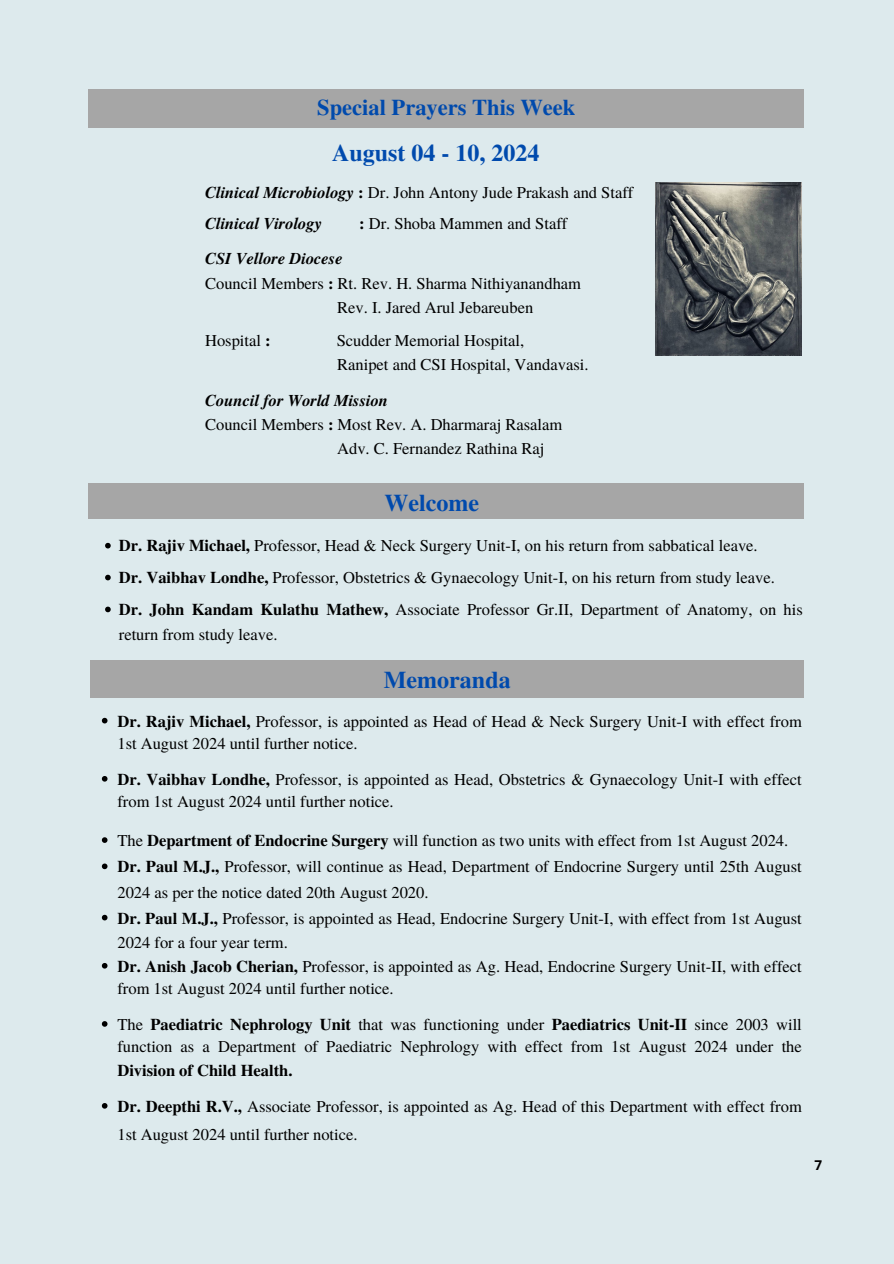
<style>
.page{position:relative;width:894px;height:1264px;background:#fff}
.page>*{position:absolute;margin:0;border:0;box-sizing:border-box;transform-origin:0 0}
.t1{font:700 24px "Te X Gyre Termes";color:#004aad}
.t2{font:700 22.5px "Te X Gyre Termes";color:#004aad}
.t3{font:16.5px/22.5px "Te X Gyre Termes";color:#000}
.t4{font:italic 700 16.5px "Te X Gyre Termes";color:#000}
.t5{font:700 13.5px "Open Sans";color:#000}
.s1{font-weight:700;font-style:italic}
.s2{font-weight:700}
</style>
<div class="page">
<div style="left:0;top:0;width:893px;height:1263px;background:#ddeaed"></div>
<div style="left:88px;top:89px;width:716px;height:39px;background:#a6a6a6"></div>
<img style="left:655px;top:182px;width:146px;height:173px">
<div style="left:88px;top:483px;width:716px;height:36px;background:#a6a6a6"></div>
<svg style="left:105px;top:543px;width:6px;height:5px"></svg>
<svg style="left:105px;top:574px;width:6px;height:6px"></svg>
<svg style="left:105px;top:606px;width:6px;height:6px"></svg>
<div style="left:90px;top:660px;width:714px;height:37px;background:#a6a6a6"></div>
<svg style="left:102px;top:717px;width:5px;height:6px"></svg>
<svg style="left:102px;top:776px;width:5px;height:5px"></svg>
<svg style="left:102px;top:837px;width:5px;height:5px"></svg>
<svg style="left:102px;top:863px;width:5px;height:6px"></svg>
<svg style="left:102px;top:914px;width:5px;height:6px"></svg>
<svg style="left:102px;top:963px;width:5px;height:5px"></svg>
<svg style="left:102px;top:1021px;width:5px;height:5px"></svg>
<svg style="left:102px;top:1103px;width:5px;height:5px"></svg>
<h1 class="t2" style="left:317px;top:90px;width:260px">Special Prayers This Week</h1>
<p class="t1" style="left:332px;top:134px;width:209px">August 04 - 10, 2024</p>
<p class="t3" style="left:205px;top:180px;width:429px"><span class="s1">Clinical Microbiology</span> <span class="s2">:</span> Dr. John Antony Jude Prakash and Staff</p>
<p class="t4" style="left:205px;top:211px;width:118px">Clinical Virology</p>
<p class="t3" style="left:359px;top:211px;width:209px"><span class="s2">:</span> Dr. Shoba Mammen and Staff</p>
<p class="t4" style="left:205px;top:246px;width:139px">CSI Vellore Diocese</p>
<p class="t3" style="left:205px;top:271px;width:377px">Council Members <span class="s2">:</span> Rt. Rev. H. Sharma Nithiyanandham</p>
<p class="t3" style="left:337px;top:295px;width:198px">Rev. I. Jared Arul Jebareuben</p>
<p class="t3" style="left:205px;top:328px;width:67px">Hospital <span class="s2">:</span></p>
<p class="t3" style="left:336px;top:328px;width:189px">Scudder Memorial Hospital,</p>
<p class="t3" style="left:337px;top:353px;width:253px">Ranipet and CSI Hospital, Vandavasi.</p>
<p class="t4" style="left:205px;top:388px;width:184px">Council for World Mission</p>
<p class="t3" style="left:205px;top:412px;width:358px">Council Members <span class="s2">:</span> Most Rev. A. Dharmaraj Rasalam</p>
<p class="t3" style="left:337px;top:437px;width:209px">Adv. C. Fernandez Rathina Raj</p>
<p class="t1" style="left:384px;top:484px;width:96px">Welcome</p>
<p class="t3" style="left:119px;top:534px;width:640px"><span class="s2">Dr. Rajiv Michael,</span> Professor, Head &amp; Neck Surgery Unit-I, on his return from sabbatical leave.</p>
<p class="t3" style="left:119px;top:565px;width:657px"><span class="s2">Dr. Vaibhav Londhe,</span> Professor, Obstetrics &amp; Gynaecology Unit-I, on his return from study leave.</p>
<h1 class="t3" style="left:119px;top:596px;width:685px;line-height:25px"><span class="s2">Dr. John Kandam Kulathu Mathew,</span> Associate Professor Gr.II, Department of Anatomy, on his return from study leave.</h1>
<p class="t1" style="left:384px;top:661px;width:128px">Memoranda</p>
<p class="t3" style="left:117px;top:709px;width:685px"><span class="s2">Dr. Rajiv Michael,</span> Professor, is appointed as Head of Head &amp; Neck Surgery Unit-I with effect from<br>1st August 2024 until further notice.</p>
<p class="t3" style="left:117px;top:767px;width:685px"><span class="s2">Dr. Vaibhav Londhe,</span> Professor, is appointed as Head, Obstetrics &amp; Gynaecology Unit-I with effect from 1st August 2024 until further notice.</p>
<p class="t3" style="left:117px;top:828px;width:672px">The <span class="s2">Department of Endocrine Surgery</span> will function as two units with effect from 1st August 2024.</p>
<p class="t3" style="left:117px;top:853px;width:685px;line-height:25.7px"><span class="s2">Dr. Paul M.J.,</span> Professor, will continue as Head, Department of Endocrine Surgery until 25th August<br>2024 as per the notice dated 20th August 2020.</p>
<p class="t3" style="left:117px;top:905px;width:685px;line-height:24.5px"><span class="s2">Dr. Paul M.J.,</span> Professor, is appointed as Head, Endocrine Surgery Unit-I, with effect from 1st August<br>2024 for a four year term.</p>
<p class="t3" style="left:117px;top:954px;width:685px"><span class="s2">Dr. Anish Jacob Cherian,</span> Professor, is appointed as Ag. Head, Endocrine Surgery Unit-II, with effect from 1st August 2024 until further notice.</p>
<p class="t3" style="left:117px;top:1012px;width:685px;text-align:justify">The <span class="s2">Paediatric Nephrology Unit</span> that was functioning under <span class="s2">Paediatrics Unit-II</span> since 2003 will function as a Department of Paediatric Nephrology with effect from 1st August 2024 under the <span class="s2">Division of Child Health.</span></p>
<p class="t3" style="left:117px;top:1091px;width:685px;line-height:28.2px"><span class="s2">Dr. Deepthi R.V.,</span> Associate Professor, is appointed as Ag. Head of this Department with effect from<br>1st August 2024 until further notice.</p>
<h1 class="t5" style="left:814px;top:1155px;width:9px">7</h1>
</div>
